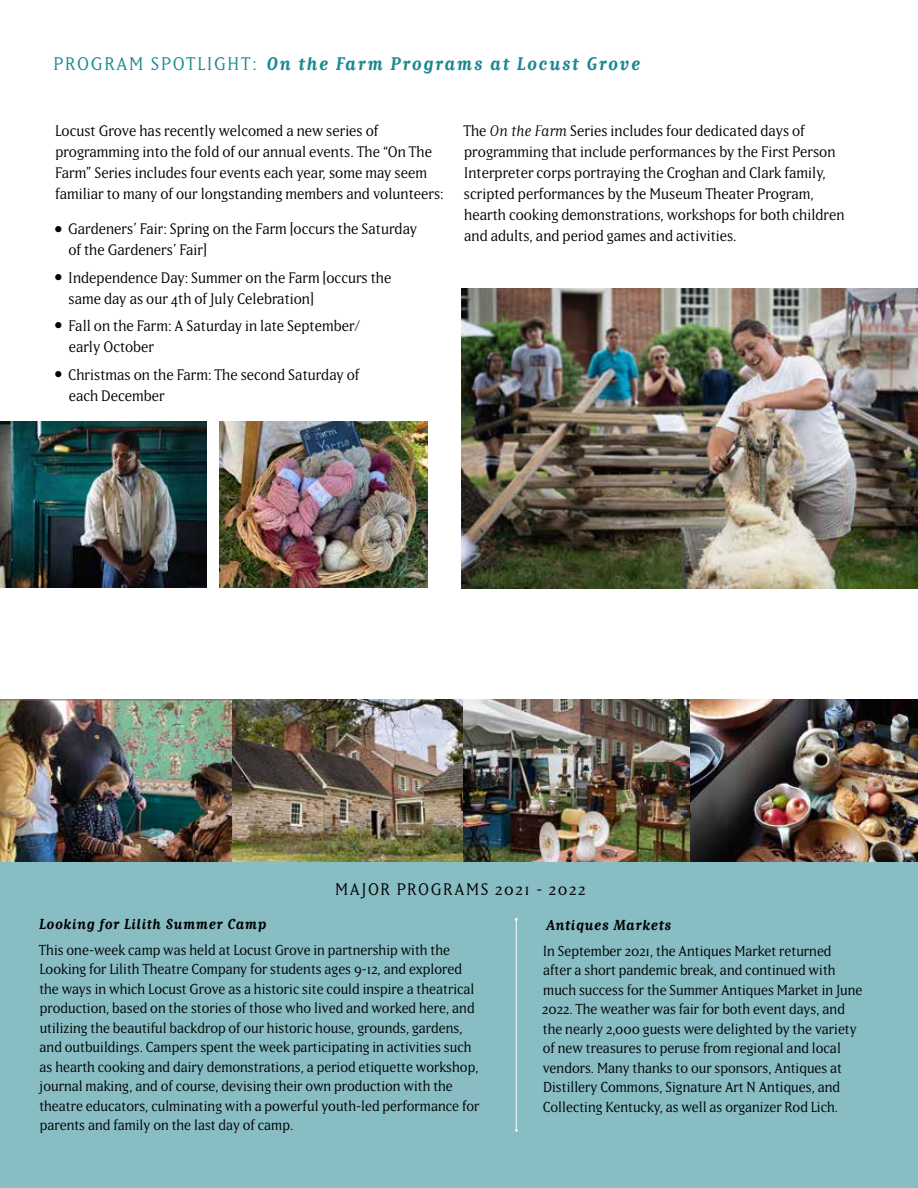
<style>
.page{position:relative;width:918px;height:1188px;background:#fff}
.page>*{position:absolute;margin:0;border:0;box-sizing:border-box;transform-origin:0 0}
.t1{font:italic 700 18px "Matrix IIOT";letter-spacing:.1em;color:#198892}
.t2{font:16.5px "Matrix IIOT";letter-spacing:.1em;color:#000}
.t3{font:15px/21px "Matrix IIOT";color:#000}
.t4{font:14.25px/19.5px "Matrix IIOT";color:#000}
.t5{font:italic 700 14.25px "Matrix IIOT";letter-spacing:.05em;color:#000}
.t6{font:10.65px "Wingdings";color:#000}
.s1{font-weight:400;font-style:normal}
.s2{font-style:italic}
</style>
<div class="page">
<div style="left:0;top:862px;width:918px;height:326px;background:#87bdc3"></div>
<hr style="left:917px;top:862px;width:1px;height:326px;background:#38919b">
<hr style="left:516px;top:920px;width:1px;height:209px;background:#fff">
<img style="left:461px;top:288px;width:457px;height:300px">
<img style="left:219px;top:421px;width:208px;height:166px">
<img style="left:0;top:421px;width:206px;height:166px">
<img style="left:0;top:700px;width:918px;height:162px">
<hr style="left:0;top:700px;width:234px;height:1px;background:#7a6568">
<p class="t1" style="left:54px;top:53px;width:588px"><span class="s1">PROGRAM SPOTLIGHT:</span> On the Farm Programs at Locust Grove</p>
<p class="t3" style="left:55px;top:120px;width:390px">Locust Grove has recently welcomed a new series of programming into the fold of our annual events. The “On The Farm” Series includes four events each year, some may seem familiar to many of our longstanding members and volunteers:</p>
<p class="t3" style="left:68px;top:218px;width:351px">Gardeners’ Fair: Spring on the Farm [occurs the Saturday of the Gardeners’ Fair]</p>
<p class="t3" style="left:68px;top:266px;width:325px">Independence Day: Summer on the Farm [occurs the same day as our 4th of July Celebration]</p>
<p class="t3" style="left:69px;top:315px;width:293px">Fall on the Farm: A Saturday in late September/ early October</p>
<p class="t3" style="left:68px;top:364px;width:293px">Christmas on the Farm: The second Saturday of each December</p>
<p class="t6" style="left:55px;top:223px;width:9px">●</p>
<p class="t6" style="left:55px;top:271px;width:9px">●</p>
<p class="t6" style="left:55px;top:319px;width:9px">●</p>
<p class="t6" style="left:55px;top:369px;width:9px">●</p>
<p class="t3" style="left:463px;top:119px;width:383px">The <span class="s2">On the Farm</span> Series includes four dedicated days of programming that include performances by the First Person Interpreter corps portraying the Croghan and Clark family, scripted performances by the Museum Theater Program, hearth cooking demonstrations, workshops for both children and adults, and period games and activities.</p>
<p class="t2" style="left:335px;top:879px;width:252px">MAJOR PROGRAMS 2021 - 2022</p>
<p class="t5" style="left:39px;top:915px;width:229px">Looking for Lilith Summer Camp</p>
<p class="t4" style="left:39px;top:940px;width:442px">This one-week camp was held at Locust Grove in partnership with the Looking for Lilith Theatre Company for students ages 9-12, and explored the ways in which Locust Grove as a historic site could inspire a theatrical production, based on the stories of those who lived and worked here, and utilizing the beautiful backdrop of our historic house, grounds, gardens, and outbuildings. Campers spent the week participating in activities such as hearth cooking and dairy demonstrations, a period etiquette workshop, journal making, and of course, devising their own production with the theatre educators, culminating with a powerful youth-led performance for parents and family on the last day of camp.</p>
<p class="t5" style="left:547px;top:916px;width:126px">Antiques Markets</p>
<p class="t4" style="left:542px;top:941px;width:322px">In September 2021, the Antiques Market returned after a short pandemic break, and continued with much success for the Summer Antiques Market in June 2022. The weather was fair for both event days, and the nearly 2,000 guests were delighted by the variety of new treasures to peruse from regional and local vendors. Many thanks to our sponsors, Antiques at Distillery Commons, Signature Art N Antiques, and Collecting Kentucky, as well as organizer Rod Lich.</p>
</div>
